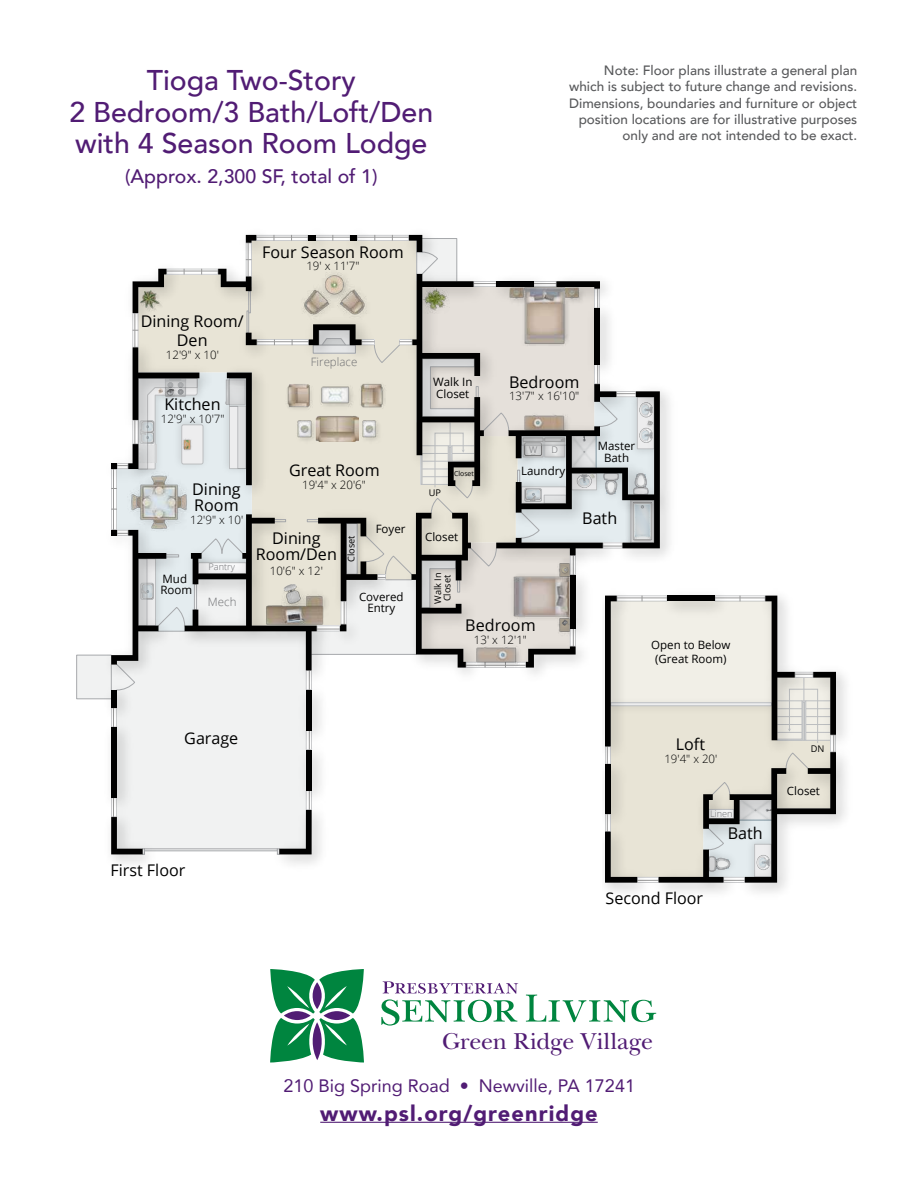
<style>
.page{position:relative;width:918px;height:1188px;background:#fff}
.page>*{position:absolute;margin:0;border:0;box-sizing:border-box;transform-origin:0 0}
.t1{font:500 28.5px/31.5px "Avenir";color:#511c74;text-align:center}
.t2{font:24px "New Baskerville";color:#511c74}
.t3{font:900 21.9px "Avenir";letter-spacing:.05em;color:#511c74}
.t4{font:500 19.5px "Avenir";color:#511c74}
.t5{font:18px "Avenir";color:#511c74}
.t6{font:16.05px/16px "Open Sans";color:#000;text-align:center}
.t7{font:500 13.5px/16.2px "Avenir";color:#58595b;text-align:right}
.t8{font:300 11.55px "Open Sans";color:#000}
.t9{font:11.55px/11.6px "Open Sans";color:#000;text-align:center}
.t10{font:300 11.55px "Open Sans";color:#6d6e71}
.t11{font:9.15px/9.1px "Open Sans";color:#000}
.t12{font:300 9.15px "Open Sans";color:#6d6e71}
.t13{font:6.9px "Open Sans";color:#000}
</style>
<div class="page">
<hr style="left:320px;top:1122px;width:278px;height:1px;background:#511c74">
<svg style="left:270px;top:969px;width:94px;height:94px"></svg>
<svg style="left:381px;top:981px;width:137px;height:45px"></svg>
<svg style="left:526px;top:995px;width:130px;height:27px"></svg>
<svg style="left:77px;top:654px;width:21px;height:46px"></svg>
<div style="left:77px;top:655px;width:34px;height:44px;border:1px solid #a7a9ac"></div>
<svg style="left:111px;top:235px;width:725px;height:648px"></svg>
<h1 class="t1" style="left:69px;top:63px;width:365px">Tioga Two-Story<br>2 Bedroom/3 Bath/Loft/Den with 4 Season Room Lodge</h1>
<h3 class="t4" style="left:125px;top:160px;width:254px">(Approx. 2,300 SF, total of 1)</h3>
<p class="t6" style="left:262px;top:243px;width:143px">Four Season Room</p>
<p class="t8" style="left:306px;top:258px;width:55px">19' x 11'7"</p>
<p class="t6" style="left:141px;top:312px;width:105px;line-height:18.5px">Dining Room/<br>Den</p>
<p class="t8" style="left:166px;top:347px;width:55px">12'9" x 10'</p>
<p class="t6" style="left:164px;top:396px;width:58px">Kitchen</p>
<p class="t8" style="left:161px;top:411px;width:65px">12'9" x 10'7"</p>
<p class="t10" style="left:311px;top:354px;width:48px">Fireplace</p>
<p class="t6" style="left:192px;top:481px;width:50px;text-align:left">Dining<br>Room</p>
<p class="t8" style="left:190px;top:512px;width:55px">12'9" x 10'</p>
<p class="t9" style="left:160px;top:572px;width:33px;text-align:left">Mud<br>Room</p>
<p class="t12" style="left:208px;top:561px;width:28px">Pantry</p>
<p class="t10" style="left:208px;top:594px;width:30px">Mech</p>
<p class="t6" style="left:289px;top:462px;width:92px">Great Room</p>
<p class="t8" style="left:302px;top:477px;width:65px">19'4" x 20'6"</p>
<p class="t6" style="left:256px;top:529px;width:82px">Dining<br>Room/Den</p>
<p class="t8" style="left:270px;top:563px;width:55px">10'6" x 12'</p>
<p class="t11" style="left:346px;top:562px;width:28px;rotate:-90deg">Closet</p>
<p class="t9" style="left:376px;top:522px;width:31px">Foyer</p>
<p class="t9" style="left:359px;top:591px;width:46px">Covered<br>Entry</p>
<p class="t9" style="left:433px;top:376px;width:41px;text-align:left">Walk In<br>Closet</p>
<p class="t11" style="left:429px;top:488px;width:14px">UP</p>
<p class="t13" style="left:454px;top:469px;width:21px">Closet</p>
<p class="t9" style="left:425px;top:531px;width:35px">Closet</p>
<p class="t11" style="left:433px;top:604px;width:33px;rotate:-90deg">Walk In<br>Closet</p>
<p class="t7" style="left:569px;top:62px;width:290px">Note: Floor plans illustrate a general plan which is subject to future change and revisions.<br>Dimensions, boundaries and furniture or object position locations are for illustrative purposes only and are not intended to be exact.</p>
<p class="t6" style="left:509px;top:373px;width:72px">Bedroom</p>
<p class="t8" style="left:509px;top:388px;width:72px">13'7" x 16'10"</p>
<p class="t12" style="left:529px;top:443px;width:10px">W</p>
<p class="t12" style="left:551px;top:443px;width:8px">D</p>
<p class="t9" style="left:521px;top:465px;width:46px">Laundry</p>
<p class="t9" style="left:598px;top:440px;width:39px">Master<br>Bath</p>
<p class="t6" style="left:582px;top:510px;width:36px">Bath</p>
<p class="t6" style="left:184px;top:730px;width:56px">Garage</p>
<p class="t6" style="left:110px;top:861px;width:76px">First Floor</p>
<p class="t6" style="left:465px;top:617px;width:72px">Bedroom</p>
<p class="t8" style="left:474px;top:632px;width:55px">13' x 12'1"</p>
<p class="t9" style="left:651px;top:638px;width:81px;line-height:13.8px">Open to Below (Great Room)</p>
<p class="t6" style="left:676px;top:736px;width:31px">Loft</p>
<p class="t8" style="left:664px;top:751px;width:55px">19'4" x 20'</p>
<p class="t12" style="left:710px;top:808px;width:24px">Linen</p>
<p class="t6" style="left:606px;top:890px;width:99px">Second Floor</p>
<p class="t6" style="left:728px;top:825px;width:36px">Bath</p>
<p class="t11" style="left:811px;top:744px;width:15px">DN</p>
<p class="t9" style="left:787px;top:785px;width:35px">Closet</p>
<h2 class="t2" style="left:442px;top:1026px;width:213px">Green Ridge Village</h2>
<h3 class="t5" style="left:284px;top:1071px;width:353px">210 Big Spring Road • Newville, PA 17241</h3>
<h3 class="t3" style="left:320px;top:1094px;width:279px">www.psl.org/greenridge</h3>
</div>
